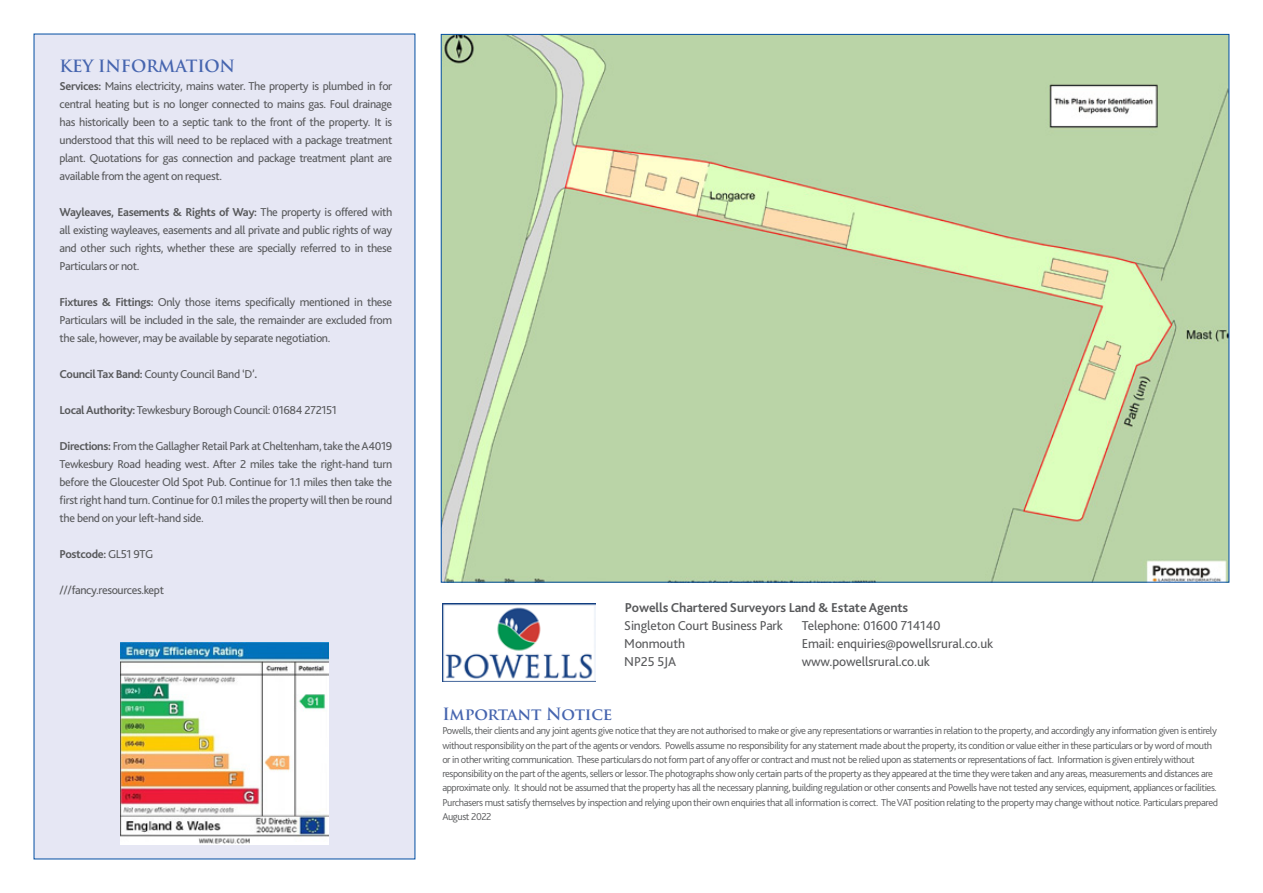
<style>
.page{position:relative;width:1263px;height:893px;background:#fff}
.page>*{position:absolute;margin:0;border:0;box-sizing:border-box;transform-origin:0 0}
.t1{font:700 16.5px "Trajan Pro";letter-spacing:-.01em;color:#4665af}
.t2{font:13.5px/18px "Bliss 2";letter-spacing:-.01em;color:#58595b}
.t3{font:700 13.5px "Bliss 2";letter-spacing:-.01em;color:#58595b}
.t4{font:12px/18px "Bliss 2";letter-spacing:-.03em;color:#58595b;text-align:justify}
.t5{font:700 12px "Bliss 2";letter-spacing:-.03em;color:#58595b}
.t6{font:300 10.5px/14.2px "Bliss 2";letter-spacing:-.04em;color:#58595b}
.s1{font-weight:700}
.s2{font-weight:400}
</style>
<div class="page">
<div style="left:34px;top:34px;width:381px;height:825px;background:#e6e7f4"></div>
<img style="left:443px;top:36px;width:784px;height:545px">
<img style="left:442px;top:603px;width:153px;height:79px">
<img style="left:121px;top:642px;width:207px;height:202px">
<h1 class="t1" style="left:60px;top:56px;width:177px">KEY INFORMATION</h1>
<p class="t4" style="left:60px;top:77px;width:334px"><span class="s1">Services:</span> M ains electricity, mains water. The property is plumbed in for central heating but is no longer connected to mains gas. Foul drainage has historically been to a septic tank to the front of the property. It is understood that this will need to be replaced with a package treatment plant. Quotations for gas connection and package treatment plant are available from the agent on request.</p>
<p class="t4" style="left:60px;top:203px;width:334px"><span class="s1">Wayleaves, Easements &amp; Rights of Way:</span> The property is offered with all existing wayleaves, easements and all private and public rights of way and other such rights, whether these are specially referred to in these Particulars or not.</p>
<p class="t4" style="left:60px;top:293px;width:334px"><span class="s1">Fixtures &amp; Fittings:</span> Only those items specifically mentioned in these Particulars will be included in the sale, the remainder are excluded from the sale, however, may be available by separate negotiation.</p>
<p class="t4" style="left:60px;top:365px;width:199px"><span class="s1">Council Tax Band:</span> County Council Band ‘D’<span class="s1">.</span></p>
<p class="t4" style="left:60px;top:401px;width:279px"><span class="s1">Local Authority:</span>Tewkesbury Borough Council: 01684 272151</p>
<p class="t4" style="left:60px;top:437px;width:334px"><span class="s1">Directions:</span> From the Gallagher Retail Park at Cheltenham, take the A4019<br>Tewkesbury Road heading west. After 2 miles take the right-hand turn before the Gloucester Old Spot Pub. Continue for 1.1 miles then take the first right hand turn. Continue for 0.1 miles the property will then be round the bend on your left-hand side.</p>
<p class="t5" style="left:60px;top:547px;width:95px">Postcode: <span class="s2">GL51 9TG</span></p>
<p class="t4" style="left:60px;top:581px;width:106px">///fancy.resources.kept</p>
<p class="t3" style="left:625px;top:599px;width:285px">Powells Chartered Surveyors Land &amp; Estate Agents</p>
<p class="t2" style="left:802px;top:616px;width:193px">Telephone: 01600 714140<br>Email: enquiries@powellsrural.co.uk www.powellsrural.co.uk</p>
<p class="t2" style="left:624px;top:616px;width:160px">Singleton Court Business Park<br>Monmouth<br>N P25 5JA</p>
<h1 class="t1" style="left:442px;top:704px;width:171px">Important Notice</h1>
<p class="t6" style="left:442px;top:723px;width:777px">Powells, their clients and any joint agents give notice that they are not authorised to make or give any representations or warranties in relation to the property, and accordingly any information given is entirely without responsibility on the part of the agents or vendors. Powells assume no responsibility for any statement made about the property, its condition or value either in these particulars or by word of mouth or in other writing communication. These particulars do not form part of any offer or contract and must not be relied upon as statements or representations of fact. Information is given entirely without responsibility on the part of the agents, sellers or lessor. The photographs show only certain parts of the property as they appeared at the time they were taken and any areas, measurements and distances are approximate only. It should not be assumed that the property has all the necessary planning, building regulation or other consents and Powells have not tested any services, equipment, appliances or facilities.<br>Purchasers must satisfy themselves by inspection and relying upon their own enquiries that all information is correct. The VAT position relating to the property may change without notice. Particulars prepared August 2022</p>
</div>
